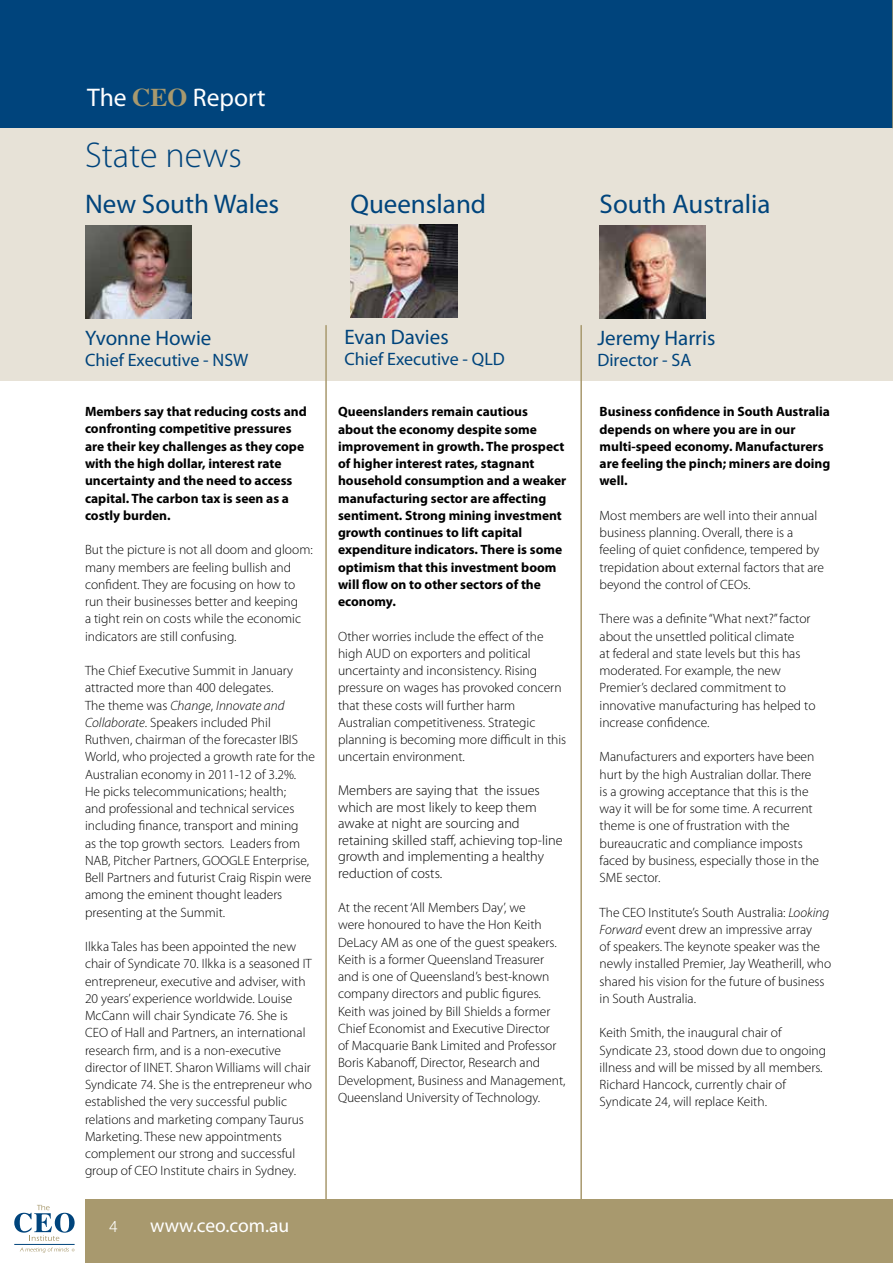
<style>
.page{position:relative;width:893px;height:1263px;background:#fff}
.page>*{position:absolute;margin:0;border:0;box-sizing:border-box;transform-origin:0 0}
.t1{font:300 36px "Myriad Pro";color:#00447c}
.t2{font:27px "Myriad Pro";color:#00447c}
.t3{font:25.5px "Myriad Pro";color:#fff}
.t4{font:21px "Myriad Pro";color:#00447c}
.t5{font:19.5px "Myriad Pro";color:#fff}
.t6{font:18px "Myriad Pro";color:#00447c}
.t7{font:300 15.75px "Helvetica Neue";color:#fff}
.t8{font:300 14.25px/16.5px "Myriad Pro";color:#000}
.t9{font:300 13.5px/17.2px "Myriad Pro";color:#000}
.t10{font:700 13.5px/17.2px "Myriad Pro";color:#000}
.s1{font-family:"Times";font-weight:700;color:#a8996e}
.s2{font-style:italic}
</style>
<div class="page">
<div style="left:0;top:127px;width:893px;height:254px;background:#e7e2d7"></div>
<div style="left:0;top:0;width:893px;height:128px;background:#00447c"></div>
<div style="left:85px;top:1199px;width:808px;height:64px;background:#a8996e"></div>
<svg style="left:892px;top:0;width:1px;height:128px"></svg>
<svg style="left:14px;top:1205px;width:61px;height:36px"></svg>
<hr style="left:14px;top:1244px;width:61px;height:1px;background:#00447c">
<svg style="left:20px;top:1247px;width:55px;height:6px"></svg>
<hr style="left:325px;top:326px;width:2px;height:886px;background:#a8996e">
<hr style="left:580px;top:326px;width:2px;height:886px;background:#a8996e">
<img style="left:85px;top:226px;width:107px;height:93px">
<img style="left:351px;top:224px;width:106px;height:93px">
<img style="left:599px;top:225px;width:107px;height:93px">
<h3 class="t3" style="left:87px;top:83px;width:180px">The <span class="s1">CEO</span> Report</h3>
<h1 class="t1" style="left:85px;top:136px;width:158px">State news</h1>
<h2 class="t2" style="left:85px;top:189px;width:196px">New South Wales</h2>
<h2 class="t2" style="left:350px;top:189px;width:137px">Queensland</h2>
<h2 class="t2" style="left:599px;top:189px;width:172px">South Australia</h2>
<h3 class="t4" style="left:85px;top:326px;width:128px">Yvonne Howie</h3>
<h3 class="t6" style="left:85px;top:351px;width:165px">Chief Executive - NSW</h3>
<p class="t10" style="left:85px;top:403px;width:223px">Members say that reducing costs and confronting competitive pressures are their key challenges as they cope with the high dollar, interest rate uncertainty and the need to access capital. The carbon tax is seen as a costly burden.</p>
<p class="t9" style="left:85px;top:541px;width:229px">But the picture is not all doom and gloom: many members are feeling bullish and confident. They are focusing on how to run their businesses better and keeping<br>a tight rein on costs while the economic indicators are still confusing.</p>
<p class="t9" style="left:85px;top:662px;width:231px">The Chief Executive Summit in January attracted more than 400 delegates.<br>The theme was <span class="s2">Change</span>, <span class="s2">Innovate and Collaborate</span>. Speakers included Phil Ruthven, chairman of the forecaster IBIS World, who projected a growth rate for the Australian economy in 2011-12 of 3.2%.<br>He picks telecommunications; health;<br>and professional and technical services including finance, transport and mining<br>as the top growth sectors. Leaders from NAB, Pitcher Partners, GOOGLE Enterprise, Bell Partners and futurist Craig Rispin were among the eminent thought leaders presenting at the Summit.</p>
<p class="t9" style="left:85px;top:938px;width:228px">Ilkka Tales has been appointed the new chair of Syndicate 70. Ilkka is a seasoned IT entrepreneur, executive and adviser, with 20 years’ experience worldwide. Louise McCann will chair Syndicate 76. She is CEO of Hall and Partners, an international research firm, and is a non-executive director of IINET. Sharon Williams will chair Syndicate 74. She is the entrepreneur who established the very successful public relations and marketing company Taurus Marketing. These new appointments complement our strong and successful group of CEO Institute chairs in Sydney.</p>
<p class="t7" style="left:109px;top:1217px;width:10px">4</p>
<h3 class="t5" style="left:150px;top:1215px;width:141px">www.ceo.com.au</h3>
<h3 class="t4" style="left:344px;top:325px;width:106px">Evan Davies</h3>
<h3 class="t6" style="left:344px;top:349px;width:162px">Chief Executive - QLD</h3>
<p class="t10" style="left:338px;top:403px;width:230px">Queenslanders remain cautious about the economy despite some improvement in growth. The prospect of higher interest rates, stagnant household consumption and a weaker manufacturing sector are affecting sentiment. Strong mining investment growth continues to lift capital expenditure indicators. There is some optimism that this investment boom will flow on to other sectors of the economy.</p>
<p class="t9" style="left:338px;top:628px;width:230px">Other worries include the effect of the high AUD on exporters and political uncertainty and inconsistency. Rising pressure on wages has provoked concern that these costs will further harm Australian competitiveness. Strategic planning is becoming more difficult in this uncertain environment.</p>
<p class="t8" style="left:338px;top:782px;width:226px">Members are saying that the issues which are most likely to keep them awake at night are sourcing and retaining skilled staff, achieving top-line growth and implementing a healthy reduction of costs.</p>
<p class="t9" style="left:338px;top:899px;width:229px">At the recent ‘All Members Day’, we<br>were honoured to have the Hon Keith DeLacy AM as one of the guest speakers.<br>Keith is a former Queensland Treasurer and is one of Queensland’s best-known company directors and public figures.<br>Keith was joined by Bill Shields a former Chief Economist and Executive Director<br>of Macquarie Bank Limited and Professor Boris Kabanoff, Director, Research and Development, Business and Management, Queensland University of Technology.</p>
<h3 class="t4" style="left:597px;top:326px;width:119px">Jeremy Harris</h3>
<h3 class="t6" style="left:597px;top:350px;width:95px">Director - SA</h3>
<p class="t10" style="left:600px;top:403px;width:232px">Business confidence in South Australia depends on where you are in our multi-speed economy. Manufacturers are feeling the pinch; miners are doing well.</p>
<p class="t9" style="left:600px;top:507px;width:226px">Most members are well into their annual business planning. Overall, there is a feeling of quiet confidence, tempered by trepidation about external factors that are beyond the control of CEOs.</p>
<p class="t9" style="left:600px;top:610px;width:217px">There was a definite “What next?” factor about the unsettled political climate<br>at federal and state levels but this has moderated. For example, the new Premier’s declared commitment to innovative manufacturing has helped to increase confidence.</p>
<p class="t9" style="left:600px;top:748px;width:221px">Manufacturers and exporters have been hurt by the high Australian dollar. There is a growing acceptance that this is the way it will be for some time. A recurrent theme is one of frustration with the bureaucratic and compliance imposts faced by business, especially those in the SME sector.</p>
<p class="t9" style="left:600px;top:904px;width:233px">The CEO Institute’s South Australia: <span class="s2">Looking Forward</span> event drew an impressive array<br>of speakers. The keynote speaker was the newly installed Premier, Jay Weatherill, who shared his vision for the future of business in South Australia.</p>
<p class="t9" style="left:600px;top:1024px;width:228px">Keith Smith, the inaugural chair of Syndicate 23, stood down due to ongoing illness and will be missed by all members.<br>Richard Hancock, currently chair of Syndicate 24, will replace Keith.</p>
</div>
